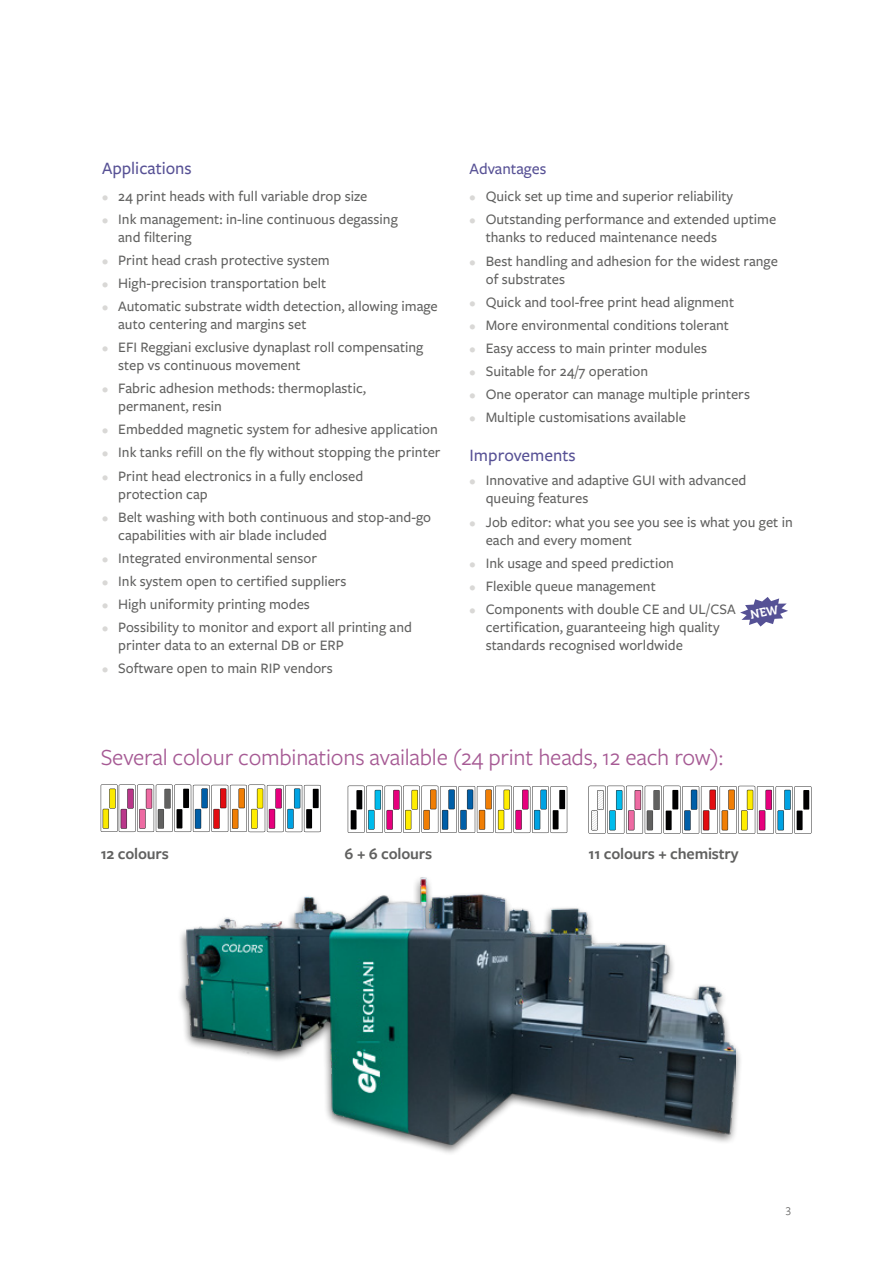
<style>
.page{position:relative;width:893px;height:1263px;background:#fff}
.page>*{position:absolute;margin:0;border:0;box-sizing:border-box;transform-origin:0 0}
.t1{font:24px "Freight Sans Pro";letter-spacing:-.01em;color:#a65a94}
.t2{font:500 18px "Freight Sans Pro";color:#575195}
.t3{font:600 16.5px "Freight Sans Pro";letter-spacing:-.01em;color:#616160}
.t4{font:500 16.5px "Freight Sans Pro";color:#575195}
.t5{font:500 15px/18px "Freight Sans Pro";color:#616160}
.t6{font:12px "Freight Sans Pro";color:#616160}
.s1{font-weight:400;font-size:13.5px;color:#d9d8d6}
</style>
<div class="page">
<div style="left:177px;top:875px;width:566px;height:281px;background:#000001;opacity:.65"></div>
<img style="left:186px;top:877px;width:549px;height:267px">
<svg style="left:101px;top:784px;width:220px;height:48px"></svg>
<svg style="left:348px;top:786px;width:219px;height:47px"></svg>
<div style="left:351px;top:810px;width:6px;height:19px;background:#000001"></div>
<svg style="left:589px;top:786px;width:222px;height:48px"></svg>
<svg style="left:740px;top:597px;width:48px;height:29px"></svg>
<p class="t2" style="left:102px;top:156px;width:91px">Applications</p>
<p class="t5" style="left:102px;top:186px;width:267px"><span class="s1">•</span> 24 print heads with full variable drop size</p>
<p class="t5" style="left:118px;top:209px;width:281px;text-indent:-16px"><span class="s1">•</span> Ink management: in-line continuous degassing and filtering</p>
<p class="t5" style="left:102px;top:250px;width:229px"><span class="s1">•</span> Print head crash protective system</p>
<p class="t5" style="left:102px;top:273px;width:226px"><span class="s1">•</span> High-precision transportation belt</p>
<p class="t5" style="left:118px;top:297px;width:321px;text-indent:-16px"><span class="s1">•</span> Automatic substrate width detection, allowing image auto centering and margins set</p>
<p class="t5" style="left:118px;top:338px;width:307px;text-indent:-16px"><span class="s1">•</span> EFI Reggiani exclusive dynaplast roll compensating step vs continuous movement</p>
<p class="t5" style="left:118px;top:379px;width:250px;text-indent:-16px"><span class="s1">•</span> Fabric adhesion methods: thermoplastic, permanent, resin</p>
<p class="t5" style="left:102px;top:420px;width:337px"><span class="s1">•</span> Embedded magnetic system for adhesive application</p>
<p class="t5" style="left:102px;top:443px;width:340px"><span class="s1">•</span> Ink tanks refill on the fly without stopping the printer</p>
<p class="t5" style="left:118px;top:466px;width:247px;text-indent:-16px"><span class="s1">•</span> Print head electronics in a fully enclosed protection cap</p>
<p class="t5" style="left:118px;top:507px;width:314px;text-indent:-16px"><span class="s1">•</span> Belt washing with both continuous and stop-and-go capabilities with air blade included</p>
<p class="t5" style="left:102px;top:548px;width:217px"><span class="s1">•</span> Integrated environmental sensor</p>
<p class="t5" style="left:102px;top:571px;width:246px"><span class="s1">•</span> Ink system open to certified suppliers</p>
<p class="t5" style="left:102px;top:594px;width:209px"><span class="s1">•</span> High uniformity printing modes</p>
<p class="t5" style="left:118px;top:618px;width:295px;text-indent:-16px"><span class="s1">•</span> Possibility to monitor and export all printing and printer data to an external DB or ERP</p>
<p class="t5" style="left:102px;top:659px;width:232px"><span class="s1">•</span> Software open to main RIP vendors</p>
<p class="t4" style="left:470px;top:158px;width:78px">Advantages</p>
<p class="t5" style="left:470px;top:187px;width:265px"><span class="s1">•</span> Quick set up time and superior reliability</p>
<p class="t5" style="left:486px;top:210px;width:292px;text-indent:-16px"><span class="s1">•</span> Outstanding performance and extended uptime thanks to reduced maintenance needs</p>
<p class="t5" style="left:486px;top:251px;width:294px;text-indent:-16px"><span class="s1">•</span> Best handling and adhesion for the widest range of substrates</p>
<p class="t5" style="left:470px;top:292px;width:266px"><span class="s1">•</span> Quick and tool-free print head alignment</p>
<p class="t5" style="left:470px;top:315px;width:261px"><span class="s1">•</span> More environmental conditions tolerant</p>
<p class="t5" style="left:470px;top:338px;width:239px"><span class="s1">•</span> Easy access to main printer modules</p>
<p class="t5" style="left:470px;top:361px;width:180px"><span class="s1">•</span> Suitable for 24/7 operation</p>
<p class="t5" style="left:470px;top:385px;width:282px"><span class="s1">•</span> One operator can manage multiple printers</p>
<p class="t5" style="left:470px;top:408px;width:218px"><span class="s1">•</span> Multiple customisations available</p>
<p class="t2" style="left:470px;top:443px;width:108px">Improvements</p>
<p class="t5" style="left:486px;top:471px;width:262px;text-indent:-16px"><span class="s1">•</span> Innovative and adaptive GUI with advanced queuing features</p>
<p class="t5" style="left:486px;top:512px;width:309px;text-indent:-16px"><span class="s1">•</span> Job editor: what you see you see is what you get in each and every moment</p>
<p class="t5" style="left:470px;top:553px;width:206px"><span class="s1">•</span> Ink usage and speed prediction</p>
<p class="t5" style="left:470px;top:576px;width:188px"><span class="s1">•</span> Flexible queue management</p>
<p class="t5" style="left:486px;top:599px;width:251px;text-indent:-16px"><span class="s1">•</span> Components with double CE and UL/CSA certification, guaranteeing high quality standards recognised worldwide</p>
<h1 class="t1" style="left:101px;top:741px;width:624px">Several colour combinations available (24 print heads, 12 each row):</h1>
<p class="t3" style="left:101px;top:843px;width:70px">12 colours</p>
<p class="t3" style="left:345px;top:843px;width:89px">6 + 6 colours</p>
<p class="t3" style="left:589px;top:843px;width:152px">11 colours + chemistry</p>
<p class="t6" style="left:786px;top:1201px;width:7px">3</p>
</div>
